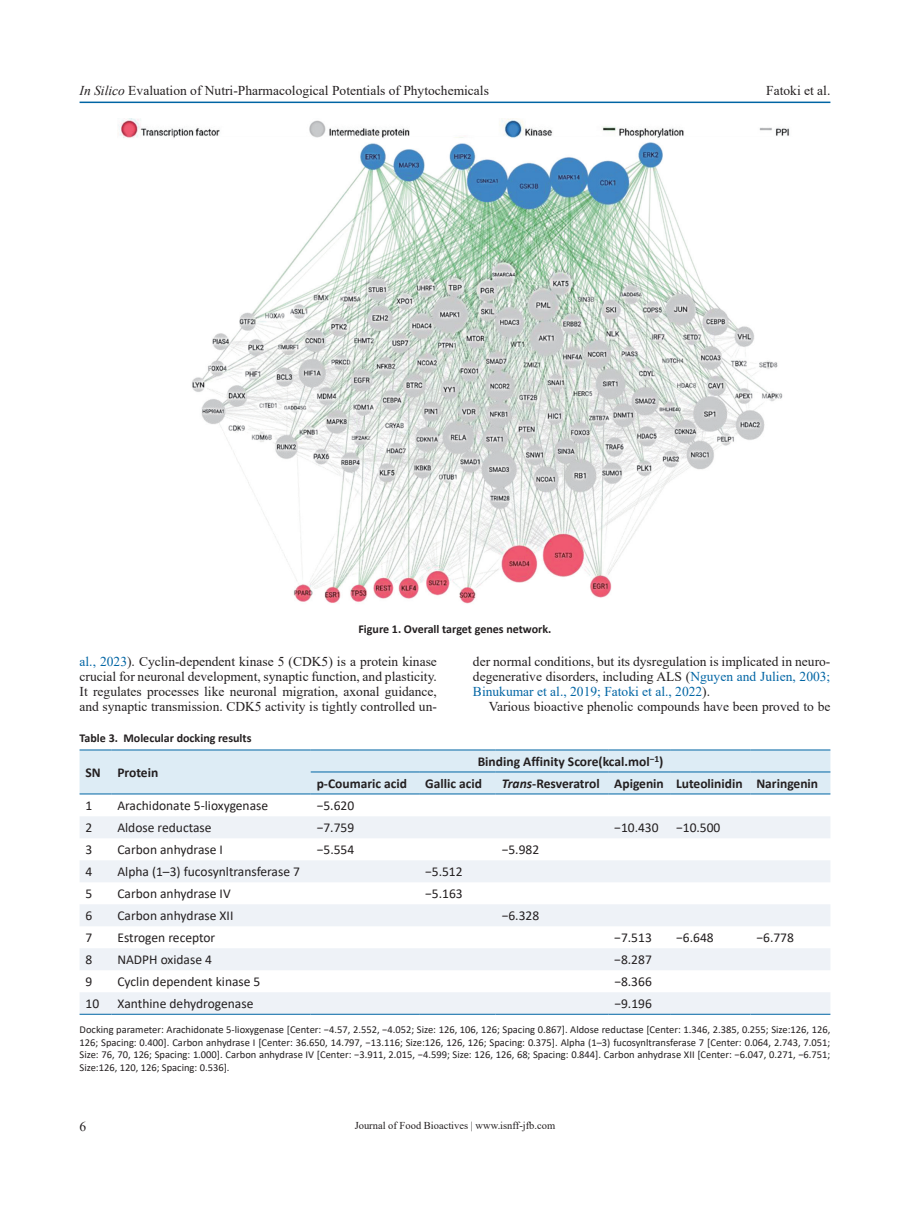
<style>
.page{position:relative;width:919px;height:1217px;background:#fff}
.page>*{position:absolute;margin:0;border:0;box-sizing:border-box;transform-origin:0 0}
.t1{font:13.5px/15px "Times New Roman";color:#231f20;text-align:justify}
.t2{font:13.5px "Calibri";color:#231f20}
.t3{font:700 13.5px "Calibri";color:#231f20}
.t4{font:700 12px "Calibri";color:#231f20}
.t5{font:10.5px/12.6px "Calibri";color:#231f20;text-align:justify}
.t6{font:10.5px "Times New Roman";color:#231f20}
.s1{font-style:italic}
.s2{color:#0065a4}
</style>
<div class="page">
<hr style="left:80px;top:101px;width:750px;height:2px;background:#0065a4">
<div style="left:80px;top:750px;width:750px;height:43px;background:#ddecf5"></div>
<svg style="left:80px;top:794px;width:750px;height:1px"></svg>
<svg style="left:80px;top:816px;width:750px;height:197px;fill:#eef2f7"></svg>
<hr style="left:80px;top:793px;width:31px;height:1px;background:#0065a4">
<hr style="left:111px;top:793px;width:199px;height:1px;background:#0065a4">
<hr style="left:80px;top:749px;width:31px;height:1px;background:#0065a4">
<hr style="left:111px;top:749px;width:199px;height:1px;background:#0065a4">
<hr style="left:310px;top:749px;width:109px;height:1px;background:#0065a4">
<hr style="left:419px;top:749px;width:76px;height:1px;background:#0065a4">
<hr style="left:495px;top:749px;width:113px;height:1px;background:#0065a4">
<hr style="left:608px;top:749px;width:62px;height:1px;background:#0065a4">
<hr style="left:670px;top:749px;width:80px;height:1px;background:#0065a4">
<hr style="left:750px;top:749px;width:80px;height:1px;background:#0065a4">
<hr style="left:310px;top:771px;width:109px;height:1px;background:#0065a4">
<hr style="left:310px;top:793px;width:109px;height:1px;background:#0065a4">
<hr style="left:419px;top:771px;width:76px;height:1px;background:#0065a4">
<hr style="left:419px;top:793px;width:76px;height:1px;background:#0065a4">
<hr style="left:495px;top:771px;width:113px;height:1px;background:#0065a4">
<hr style="left:495px;top:793px;width:113px;height:1px;background:#0065a4">
<hr style="left:608px;top:771px;width:62px;height:1px;background:#0065a4">
<hr style="left:608px;top:793px;width:62px;height:1px;background:#0065a4">
<hr style="left:670px;top:771px;width:80px;height:1px;background:#0065a4">
<hr style="left:670px;top:793px;width:80px;height:1px;background:#0065a4">
<hr style="left:750px;top:771px;width:80px;height:1px;background:#0065a4">
<hr style="left:750px;top:793px;width:80px;height:1px;background:#0065a4">
<hr style="left:80px;top:1013px;width:31px;height:1px;background:#0065a4">
<hr style="left:111px;top:1013px;width:199px;height:1px;background:#0065a4">
<hr style="left:310px;top:1013px;width:109px;height:1px;background:#0065a4">
<hr style="left:419px;top:1013px;width:76px;height:1px;background:#0065a4">
<hr style="left:495px;top:1013px;width:113px;height:1px;background:#0065a4">
<hr style="left:608px;top:1013px;width:62px;height:1px;background:#0065a4">
<hr style="left:670px;top:1013px;width:80px;height:1px;background:#0065a4">
<hr style="left:750px;top:1013px;width:80px;height:1px;background:#0065a4">
<img style="left:118px;top:119px;width:671px;height:485px">
<p class="t1" style="left:80px;top:82px;width:411px"><span class="s1">In Silico</span> Evaluation of Nutri-Pharmacological Potentials of Phytochemicals</p>
<p class="t1" style="left:766px;top:82px;width:66px">Fatoki et al.</p>
<p class="t4" style="left:358px;top:620px;width:194px">Figure 1. Overall target genes network.</p>
<p class="t1" style="left:79px;top:653px;width:359px"><span class="s2">al., 2023</span>). Cyclin-dependent kinase 5 (CDK5) is a protein kinase crucial for neuronal development, synaptic function, and plasticity.<br>It regulates processes like neuronal migration, axonal guidance, and synaptic transmission. CDK5 activity is tightly controlled un-</p>
<p class="t1" style="left:473px;top:653px;width:359px">der normal conditions, but its dysregulation is implicated in neuro&shy;degenerative disorders, including ALS (<span class="s2">Nguyen and Julien, 2003; Binukumar et al., 2019; Fatoki et al., 2022</span>).</p>
<p class="t1" style="left:488px;top:698px;width:343px">Various bioactive phenolic compounds have been proved to be</p>
<p class="t4" style="left:80px;top:729px;width:173px">Table 3. Molecular docking results</p>
<p class="t3" style="left:86px;top:762px;width:74px">SN Protein</p>
<p class="t3" style="left:477px;top:751px;width:187px">Binding Affinity Score(kcal.mol<sup>−1</sup>)</p>
<p class="t3" style="left:316px;top:773px;width:92px">p-Coumaric acid</p>
<p class="t3" style="left:425px;top:773px;width:58px">Gallic acid</p>
<p class="t3" style="left:501px;top:773px;width:318px"><span class="s1">Trans</span>-Resveratrol Apigenin Luteolinidin Naringenin</p>
<p class="t2" style="left:85px;top:796px;width:8px">1</p>
<p class="t2" style="left:117px;top:796px;width:152px">Arachidonate 5-lioxygenase</p>
<p class="t2" style="left:316px;top:796px;width:39px">−5.620</p>
<p class="t2" style="left:85px;top:818px;width:8px">2</p>
<p class="t2" style="left:117px;top:818px;width:96px">Aldose reductase</p>
<p class="t2" style="left:317px;top:818px;width:39px">−7.759</p>
<p class="t2" style="left:614px;top:818px;width:46px">−10.430</p>
<p class="t2" style="left:676px;top:818px;width:46px">−10.500</p>
<p class="t2" style="left:86px;top:840px;width:8px">3</p>
<p class="t2" style="left:117px;top:840px;width:107px">Carbon anhydrase I</p>
<p class="t2" style="left:317px;top:840px;width:39px">−5.554</p>
<p class="t2" style="left:501px;top:840px;width:39px">−5.982</p>
<p class="t2" style="left:86px;top:862px;width:8px">4</p>
<p class="t2" style="left:117px;top:862px;width:184px">Alpha (1–3) fucosynltransferase 7</p>
<p class="t2" style="left:425px;top:862px;width:39px">−5.512</p>
<p class="t2" style="left:86px;top:884px;width:8px">5</p>
<p class="t2" style="left:117px;top:884px;width:115px">Carbon anhydrase IV</p>
<p class="t2" style="left:425px;top:884px;width:39px">−5.163</p>
<p class="t2" style="left:86px;top:906px;width:8px">6</p>
<p class="t2" style="left:117px;top:906px;width:117px">Carbon anhydrase XII</p>
<p class="t2" style="left:501px;top:906px;width:39px">−6.328</p>
<p class="t2" style="left:86px;top:928px;width:8px">7</p>
<p class="t2" style="left:117px;top:928px;width:99px">Estrogen receptor</p>
<p class="t2" style="left:614px;top:928px;width:39px">−7.513</p>
<p class="t2" style="left:676px;top:928px;width:39px">−6.648</p>
<p class="t2" style="left:756px;top:928px;width:39px">−6.778</p>
<p class="t2" style="left:86px;top:950px;width:8px">8</p>
<p class="t2" style="left:117px;top:950px;width:96px">NADPH oxidase 4</p>
<p class="t2" style="left:614px;top:950px;width:39px">−8.287</p>
<p class="t2" style="left:86px;top:972px;width:8px">9</p>
<p class="t2" style="left:117px;top:972px;width:144px">Cyclin dependent kinase 5</p>
<p class="t2" style="left:614px;top:972px;width:39px">−8.366</p>
<p class="t2" style="left:86px;top:994px;width:15px">10</p>
<p class="t2" style="left:117px;top:994px;width:137px">Xanthine dehydrogenase</p>
<p class="t2" style="left:614px;top:994px;width:39px">−9.196</p>
<p class="t5" style="left:80px;top:1022px;width:752px">Docking parameter: Arachidonate 5-lioxygenase [Center: −4.57, 2.552, −4.052; Size: 126, 106, 126; Spacing 0.867]. Aldose reductase [Center: 1.346, 2.385, 0.255; Size:126, 126, 126; Spacing: 0.400]. Carbon anhydrase I [Center: 36.650, 14.797, −13.116; Size:126, 126, 126; Spacing: 0.375]. Alpha (1–3) fucosynltransferase 7 [Center: 0.064, 2.743, 7.051; Size: 76, 70, 126; Spacing: 1.000]. Carbon anhydrase IV [Center: −3.911, 2.015, −4.599; Size: 126, 126, 68; Spacing: 0.844]. Carbon anhydrase XII [Center: −6.047, 0.271, −6.751; Size:126, 120, 126; Spacing: 0.536].</p>
<p class="t1" style="left:80px;top:1118px;width:8px">6</p>
<p class="t6" style="left:354px;top:1117px;width:202px">Journal of Food Bioactives | www.isnff-jfb.com</p>
</div>
